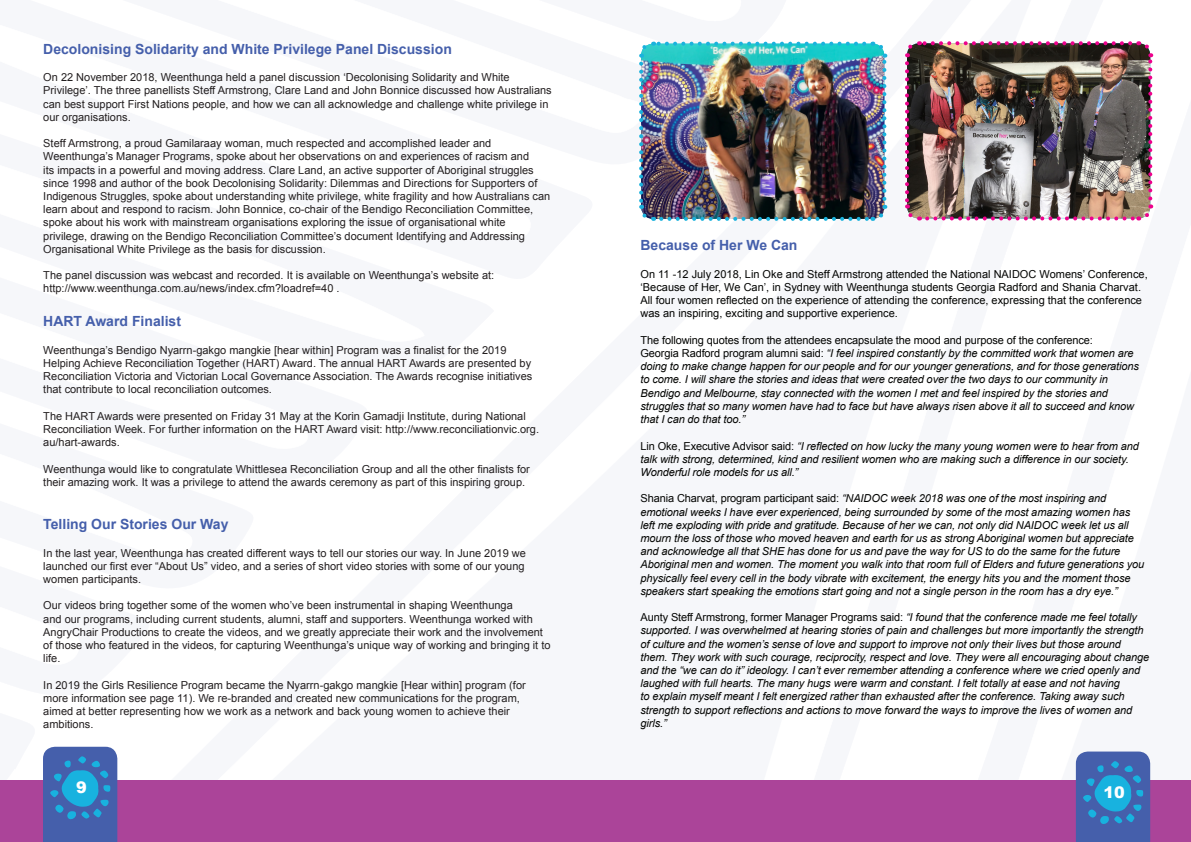
<style>
.page{position:relative;width:1191px;height:842px;background:#fff}
.page>*{position:absolute;margin:0;border:0;box-sizing:border-box;transform-origin:0 0}
.t1{font:900 16px "Arial";color:#fff}
.t2{font:700 14px "Arial";color:#455fab}
.t3{font:11px/13.2px "Arial";color:#231f20}
.t4{font:italic 11px/13.2px "Arial";letter-spacing:-.01em;color:#040503}
.t5{font:11px/13.2px "Arial";color:#040503}
.s1{font-style:normal}
</style>
<div class="page">
<div style="left:0;top:780px;width:1191px;height:62px;background:#ab4499"></div>
<svg style="left:1075px;top:751px;width:75px;height:91px;background:#3e74b7"></svg>
<svg style="left:43px;top:746px;width:75px;height:96px;background:#3f73b7"></svg>
<img style="left:641px;top:44px;width:243px;height:175px">
<img style="left:639px;top:64px;width:15px;height:157px">
<img style="left:661px;top:205px;width:227px;height:16px">
<img style="left:872px;top:41px;width:14px;height:158px">
<svg style="left:639px;top:41px;width:225px;height:17px;background:#50d0d0"></svg>
<img style="left:907px;top:43px;width:243px;height:175px">
<svg style="left:905px;top:63px;width:15px;height:158px;background:#543943"></svg>
<img style="left:927px;top:204px;width:227px;height:17px">
<svg style="left:1137px;top:41px;width:15px;height:157px;background:#765c63"></svg>
<svg style="left:905px;top:41px;width:225px;height:16px;background:#644449"></svg>
<p class="t2" style="left:43px;top:40px;width:410px">Decolonising Solidarity and White Privilege Panel Discussion</p>
<p class="t3" style="left:43px;top:71px;width:510px">On 22 November 2018, Weenthunga held a panel discussion ‘Decolonising Solidarity and White Privilege’. The three panellists Steff Armstrong, Clare Land and John Bonnice discussed how Australians can best support First Nations people, and how we can all acknowledge and challenge white privilege in our organisations.</p>
<p class="t3" style="left:43px;top:137px;width:508px">Steff Armstrong, a proud Gamilaraay woman, much respected and accomplished leader and Weenthunga’s Manager Programs, spoke about her observations on and experiences of racism and<br>its impacts in a powerful and moving address. Clare Land, an active supporter of Aboriginal struggles since 1998 and author of the book Decolonising Solidarity: Dilemmas and Directions for Supporters of Indigenous Struggles, spoke about understanding white privilege, white fragility and how Australians can learn about and respond to racism. John Bonnice, co-chair of the Bendigo Reconciliation Committee, spoke about his work with mainstream organisations exploring the issue of organisational white privilege, drawing on the Bendigo Reconciliation Committee’s document Identifying and Addressing Organisational White Privilege as the basis for discussion.</p>
<p class="t3" style="left:43px;top:269px;width:452px">The panel discussion was webcast and recorded. It is available on Weenthunga’s website at:</p>
<p class="t3" style="left:43px;top:282px;width:298px">http://www.weenthunga.com.au/news/index.cfm?loadref=40 .</p>
<p class="t2" style="left:43px;top:312px;width:139px">HART Award Finalist</p>
<p class="t3" style="left:43px;top:343px;width:490px">Weenthunga’s Bendigo Nyarrn-gakgo mangkie [hear within] Program was a finalist for the 2019<br>Helping Achieve Reconciliation Together (HART) Award. The annual HART Awards are presented by Reconciliation Victoria and Victorian Local Governance Association. The Awards recognise initiatives that contribute to local reconciliation outcomes.</p>
<p class="t3" style="left:43px;top:409px;width:497px">The HART Awards were presented on Friday 31 May at the Korin Gamadji Institute, during National<br>Reconciliation Week. For further information on the HART Award visit: http://www.reconciliationvic.org. au/hart-awards.</p>
<p class="t3" style="left:43px;top:462px;width:488px">Weenthunga would like to congratulate Whittlesea Reconciliation Group and all the other finalists for their amazing work. It was a privilege to attend the awards ceremony as part of this inspiring group.</p>
<p class="t2" style="left:43px;top:515px;width:187px">Telling Our Stories Our Way</p>
<p class="t3" style="left:43px;top:546px;width:484px;text-align:justify">In the last year, Weenthunga has created different ways to tell our stories our way. In June 2019 we launched our first ever “About Us” video, and a series of short video stories with some of our young women participants.</p>
<p class="t3" style="left:43px;top:599px;width:509px">Our videos bring together some of the women who’ve been instrumental in shaping Weenthunga<br>and our programs, including current students, alumni, staff and supporters. Weenthunga worked with AngryChair Productions to create the videos, and we greatly appreciate their work and the involvement of those who featured in the videos, for capturing Weenthunga’s unique way of working and bringing it to life.</p>
<p class="t3" style="left:43px;top:678px;width:484px">In 2019 the Girls Resilience Program became the Nyarrn-gakgo mangkie [Hear within] program (for more information see page 11). We re-branded and created new communications for the program, aimed at better representing how we work as a network and back young women to achieve their ambitions.</p>
<p class="t2" style="left:640px;top:236px;width:158px">Because of Her We Can</p>
<p class="t5" style="left:640px;top:268px;width:509px">On 11 -12 July 2018, Lin Oke and Steff Armstrong attended the National NAIDOC Womens’ Conference, ‘Because of Her, We Can’, in Sydney with Weenthunga students Georgia Radford and Shania Charvat.<br>All four women reflected on the experience of attending the conference, expressing that the conference was an inspiring, exciting and supportive experience.</p>
<p class="t5" style="left:640px;top:334px;width:454px">The following quotes from the attendees encapsulate the mood and purpose of the conference:</p>
<p class="t4" style="left:640px;top:347px;width:500px"><span class="s1">Georgia Radford program alumni said:</span> “I feel inspired constantly by the committed work that women are doing to make change happen for our people and for our younger generations, and for those generations to come. I will share the stories and ideas that were created over the two days to our community in Bendigo and Melbourne, stay connected with the women I met and feel inspired by the stories and struggles that so many women have had to face but have always risen above it all to succeed and know that I can do that too.”</p>
<p class="t4" style="left:640px;top:439px;width:500px"><span class="s1">Lin Oke, Executive Advisor said:</span> “I reflected on how lucky the many young women were to hear from and talk with strong, determined, kind and resilient women who are making such a difference in our society.<br>Wonderful role models for us all.”</p>
<p class="t4" style="left:640px;top:492px;width:505px"><span class="s1">Shania Charvat, program participant said:</span> “NAIDOC week 2018 was one of the most inspiring and emotional weeks I have ever experienced, being surrounded by some of the most amazing women has left me exploding with pride and gratitude. Because of her we can, not only did NAIDOC week let us all mourn the loss of those who moved heaven and earth for us as strong Aboriginal women but appreciate and acknowledge all that SHE has done for us and pave the way for US to do the same for the future Aboriginal men and women. The moment you walk into that room full of Elders and future generations you physically feel every cell in the body vibrate with excitement, the energy hits you and the moment those speakers start speaking the emotions start going and not a single person in the room has a dry eye.”</p>
<p class="t4" style="left:640px;top:611px;width:510px"><span class="s1">Aunty Steff Armstrong, former Manager Programs said:</span> “I found that the conference made me feel totally supported. I was overwhelmed at hearing stories of pain and challenges but more importantly the strength of culture and the women’s sense of love and support to improve not only their lives but those around them. They work with such courage, reciprocity, respect and love. They were all encouraging about change and the “we can do it” ideology. I can’t ever remember attending a conference where we cried openly and laughed with full hearts. The many hugs were warm and constant. I felt totally at ease and not having<br>to explain myself meant I felt energized rather than exhausted after the conference. Taking away such strength to support reflections and actions to move forward the ways to improve the lives of women and girls.”</p>
<p class="t1" style="left:76px;top:776px;width:12px">9</p>
<p class="t1" style="left:1103px;top:780px;width:23px">10</p>
</div>
